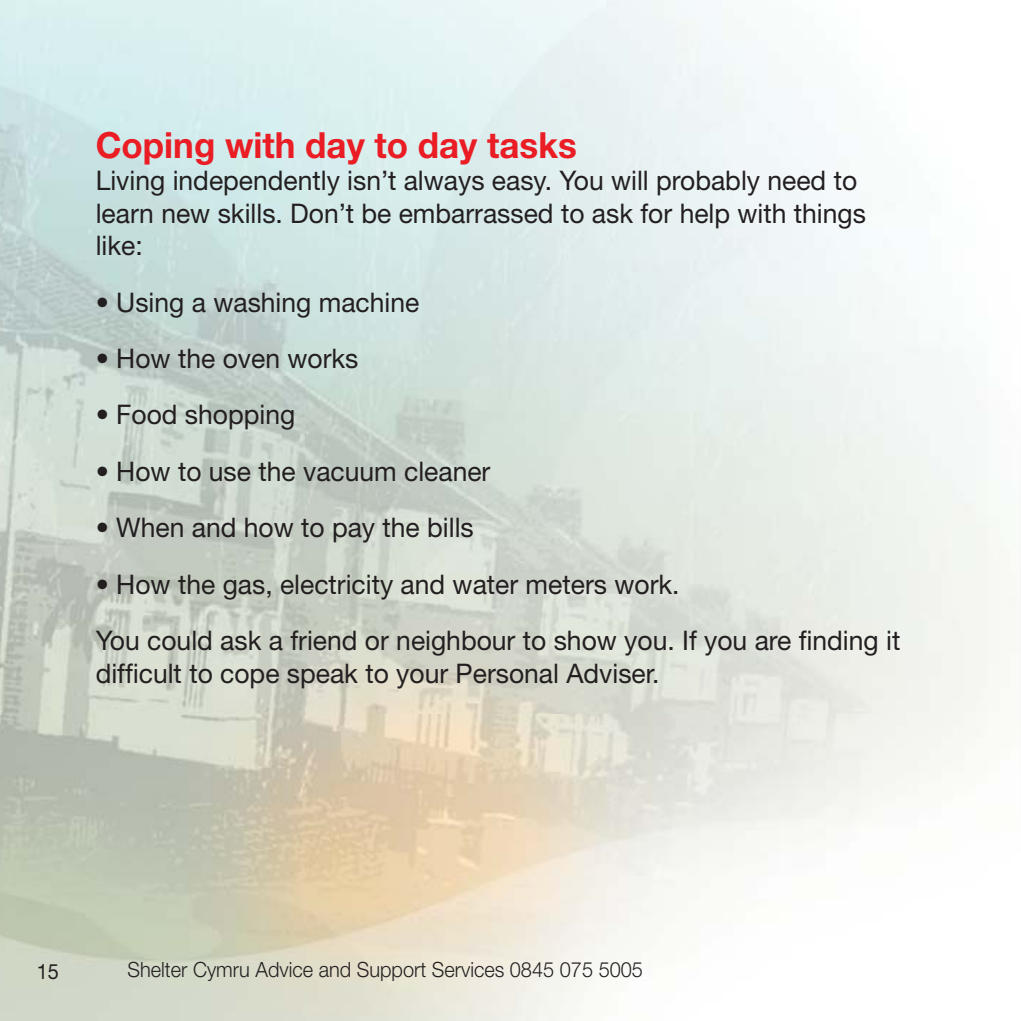
<style>
.page{position:relative;width:1021px;height:1021px;background:#fff}
.page>*{position:absolute;margin:0;border:0;box-sizing:border-box;transform-origin:0 0}
.t1{font:700 36px "Helvetica Neue";color:#ea1c24}
.t2{font:27px/32.4px "Helvetica Neue";color:#231f20}
.t3{font:300 21px "Helvetica Neue";color:#231f20;scale:.95 1}
.t4{font:21px "Helvetica Neue";color:#231f20;scale:.95 1}
</style>
<div class="page">
<img style="left:0;top:0;width:305px;height:1020px">
<h1 class="t1" style="left:96px;top:132px;width:483px">Coping with day to day tasks</h1>
<p class="t2" style="left:96px;top:167px;width:771px">Living independently isn’t always easy. You will probably need to learn new skills. Don’t be embarrassed to ask for help with things like:</p>
<p class="t2" style="left:96px;top:288px;width:325px">• Using a washing machine</p>
<p class="t2" style="left:96px;top:345px;width:264px">• How the oven works</p>
<p class="t2" style="left:96px;top:401px;width:201px">• Food shopping</p>
<p class="t2" style="left:96px;top:457px;width:396px">• How to use the vacuum cleaner</p>
<p class="t2" style="left:96px;top:514px;width:379px">• When and how to pay the bills</p>
<p class="t2" style="left:96px;top:558px;width:806px;line-height:56.4px">• How the gas, electricity and water meters work.<br>You could ask a friend or neighbour to show you. If you are finding it</p>
<p class="t2" style="left:96px;top:659px;width:565px">difficult to cope speak to your Personal Adviser.</p>
<p class="t4" style="left:37px;top:963px;width:25px">15</p>
<p class="t3" style="left:128px;top:962px;width:544px">Shelter Cymru Advice and Support Services 0845 075 5005</p>
</div>
